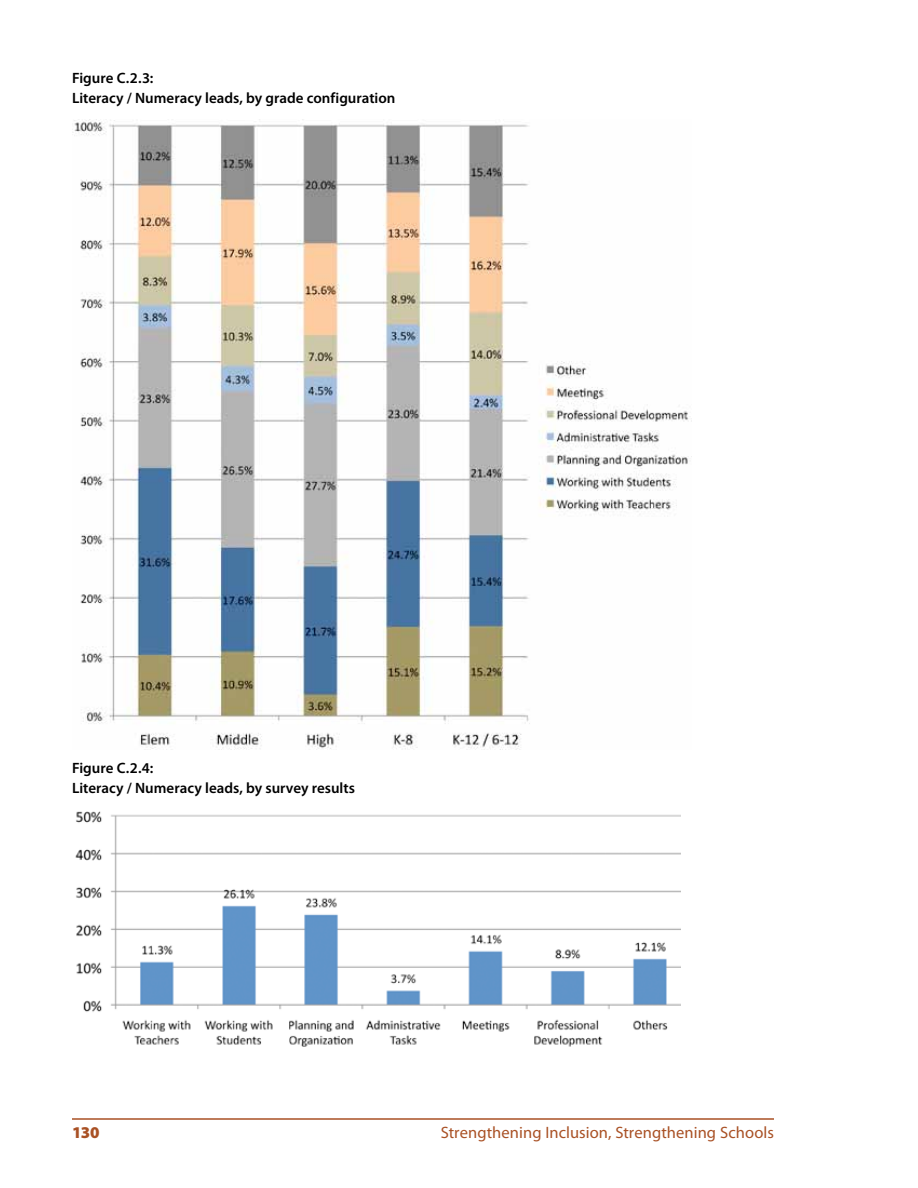
<style>
.page{position:relative;width:918px;height:1188px;background:#fff}
.page>*{position:absolute;margin:0;border:0;box-sizing:border-box;transform-origin:0 0}
.t1{font:16.5px "Myriad Pro";letter-spacing:.005em;color:#a95125}
.t2{font:900 16.5px "Myriad Pro";color:#a95125}
.figure_graph_title{font:600 15px/19.5px "Myriad Pro";color:#000}
</style>
<div class="page">
<hr style="left:72px;top:1118px;width:702px;height:2px;background:#a95125">
<img style="left:72px;top:119px;width:620px;height:631px">
<img style="left:75px;top:811px;width:605px;height:236px">
<p class="figure_graph_title" style="left:72px;top:68px;width:325px">Figure C.2.3:<br>Literacy / Numeracy leads, by grade configuration</p>
<p class="figure_graph_title" style="left:72px;top:758px;width:285px">Figure C.2.4:<br>Literacy / Numeracy leads, by survey results</p>
<p class="t2" style="left:72px;top:1121px;width:29px">130</p>
<p class="t1" style="left:441px;top:1122px;width:335px">Strengthening Inclusion, Strengthening Schools</p>
</div>
